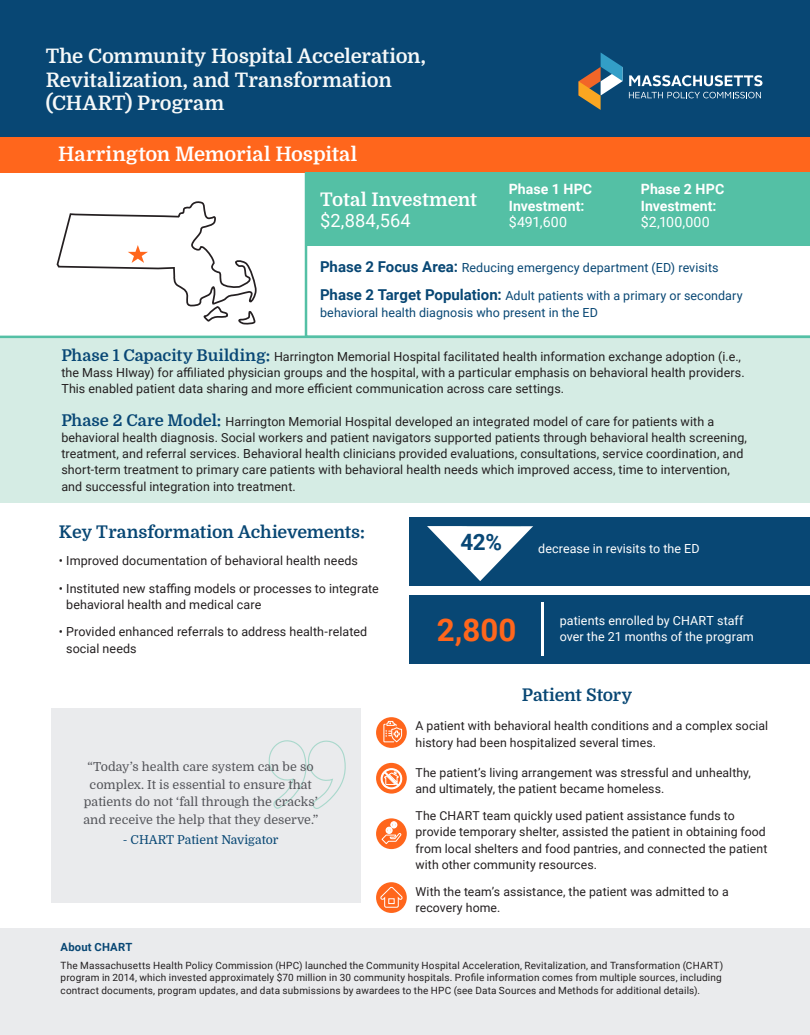
<style>
.page{position:relative;width:810px;height:1035px;background:#fff}
.page>*{position:absolute;margin:0;border:0;box-sizing:border-box;transform-origin:0 0}
.t1{font:700 31.25px "Roboto";color:#ff661c}
.t2{font:700 22.5px "Roboto";color:#084775}
.t3{font:700 20px/23.8px "Domine";letter-spacing:-.005em;color:#f6f9f9}
.t4{font:700 20px "Domine";color:#fff}
.t5{font:700 18.75px "Domine";letter-spacing:-.01em;color:#fff}
.t6{font:18.25px "Roboto";letter-spacing:.01em;color:#fff}
.t7{font:700 17.5px "Domine";letter-spacing:-.005em;color:#084774}
.t8{font:700 14.12px/16.2px "Roboto";color:#fff}
.t9{font:12.5px/16.2px "Roboto";letter-spacing:.005em;color:#231f20}
.t10{font:12.5px/16.2px "Roboto";letter-spacing:.005em;color:#084774}
.t11{font:12.5px/17.5px "Domine";color:#54555a;text-align:center}
.t12{font:12.5px "Roboto";letter-spacing:.005em;color:#fff}
.t13{font:12.25px/16.2px "Roboto";letter-spacing:.01em;color:#231f20}
.t14{font:12.25px "Domine";color:#084774}
.t15{font:700 11.25px "Roboto";letter-spacing:.02em;color:#084774}
.t16{font:10px/12.5px "Roboto";letter-spacing:.015em;color:#231f20}
.s1{font-weight:400}
.s2{font-weight:700;font-size:15px}
.s3{font-family:"Domine";font-weight:700;font-size:16.25px;color:#084775}
</style>
<div class="page">
<div style="left:410px;top:518px;width:400px;height:68px;background:#084774"></div>
<svg style="left:427px;top:526px;width:106px;height:55px"></svg>
<svg style="left:305px;top:246px;width:505px;height:90px"></svg>
<div style="left:0;top:337px;width:810px;height:166px;background:#d5ece4"></div>
<div style="left:0;top:136px;width:810px;height:36px;background:#ff661c"></div>
<div style="left:0;top:0;width:810px;height:136px;background:#084774"></div>
<svg style="left:579px;top:52px;width:44px;height:58px"></svg>
<svg style="left:629px;top:75px;width:133px;height:11px"></svg>
<svg style="left:629px;top:92px;width:132px;height:6px"></svg>
<div style="left:0;top:928px;width:810px;height:107px;background:#eaebed"></div>
<div style="left:305px;top:172px;width:505px;height:74px;background:#54c0a5"></div>
<hr style="left:0;top:336px;width:810px;height:2px;background:#54c0a5">
<div style="left:51px;top:709px;width:310px;height:194px;background:#eaebed"></div>
<svg style="left:268px;top:740px;width:78px;height:69px"></svg>
<div style="left:410px;top:595px;width:400px;height:69px;background:#084774"></div>
<svg style="left:56px;top:201px;width:201px;height:124px"></svg>
<hr style="left:541px;top:602px;width:3px;height:54px;background:#fff">
<div style="left:376px;top:717px;width:31px;height:31px;background:#ff661c;border-radius:50%"></div>
<svg style="left:383px;top:721px;width:19px;height:22px"></svg>
<svg style="left:376px;top:763px;width:31px;height:31px"></svg>
<svg style="left:379px;top:768px;width:25px;height:21px"></svg>
<div style="left:376px;top:818px;width:31px;height:31px;background:#ff661c;border-radius:50%"></div>
<svg style="left:382px;top:821px;width:19px;height:23px"></svg>
<div style="left:376px;top:882px;width:31px;height:31px;background:#ff661c;border-radius:50%"></div>
<svg style="left:380px;top:886px;width:23px;height:22px"></svg>
<p class="t3" style="left:46px;top:44px;width:382px">The Community Hospital Acceleration,<br>Revitalization, and Transformation (CHART) Program</p>
<p class="t4" style="left:58px;top:143px;width:301px">Harrington Memorial Hospital</p>
<p class="t5" style="left:320px;top:189px;width:158px">Total Investment</p>
<p class="t6" style="left:320px;top:207px;width:92px">$2,884,564</p>
<p class="t8" style="left:509px;top:181px;width:85px">Phase 1 HPC<br>Investment: <span class="s1">$491,600</span></p>
<p class="t8" style="left:641px;top:181px;width:85px">Phase 2 HPC<br>Investment: <span class="s1">$2,100,000</span></p>
<p class="t10" style="left:320px;top:259px;width:400px"><span class="s2">Phase 2 Focus Area:</span> Reducing emergency department (ED) revisits</p>
<p class="t10" style="left:320px;top:287px;width:424px"><span class="s2">Phase 2 Target Population:</span> Adult patients with a primary or secondary behavioral health diagnosis who present in the ED</p>
<p class="t9" style="left:61px;top:348px;width:685px"><span class="s3">Phase 1 Capacity Building:</span> Harrington Memorial Hospital facilitated health information exchange adoption (i.e., the Mass HIway) for affiliated physician groups and the hospital, with a particular emphasis on behavioral health providers.<br>This enabled patient data sharing and more efficient communication across care settings.</p>
<p class="t9" style="left:61px;top:413px;width:687px"><span class="s3">Phase 2 Care Model:</span> Harrington Memorial Hospital developed an integrated model of care for patients with a behavioral health diagnosis. Social workers and patient navigators supported patients through behavioral health screening, treatment, and referral services. Behavioral health clinicians provided evaluations, consultations, service coordination, and short-term treatment to primary care patients with behavioral health needs which improved access, time to intervention, and successful integration into treatment.</p>
<p class="t7" style="left:59px;top:522px;width:307px">Key Transformation Achievements:</p>
<p class="t9" style="left:59px;top:552px;width:301px">• Improved documentation of behavioral health needs</p>
<p class="t9" style="left:66px;top:579px;width:314px;text-indent:-7px">• Instituted new staffing models or processes to integrate behavioral health and medical care</p>
<p class="t9" style="left:66px;top:623px;width:303px;text-indent:-7px">• Provided enhanced referrals to address health-related social needs</p>
<p class="t11" style="left:83px;top:759px;width:236px">“Today’s health care system can be so complex. It is essential to ensure that patients do not ‘fall through the cracks’ and receive the help that they deserve.”</p>
<p class="t14" style="left:123px;top:833px;width:157px">- CHART Patient Navigator</p>
<p class="t2" style="left:460px;top:527px;width:43px">42%</p>
<p class="t12" style="left:538px;top:540px;width:163px">decrease in revisits to the ED</p>
<p class="t1" style="left:437px;top:608px;width:81px">2,800</p>
<p class="t12" style="left:560px;top:612px;width:185px">patients enrolled by CHART staff</p>
<p class="t12" style="left:560px;top:628px;width:196px">over the 21 months of the program</p>
<p class="t7" style="left:522px;top:685px;width:112px">Patient Story</p>
<p class="t13" style="left:416px;top:717px;width:354px">A patient with behavioral health conditions and a complex social history had been hospitalized several times.</p>
<p class="t13" style="left:416px;top:764px;width:337px">The patient’s living arrangement was stressful and unhealthy, and ultimately, the patient became homeless.</p>
<p class="t13" style="left:416px;top:807px;width:353px">The CHART team quickly used patient assistance funds to provide temporary shelter, assisted the patient in obtaining food from local shelters and food pantries, and connected the patient with other community resources.</p>
<p class="t13" style="left:416px;top:883px;width:315px">With the team’s assistance, the patient was admitted to a recovery home.</p>
<p class="t15" style="left:61px;top:939px;width:73px">About CHART</p>
<p class="t16" style="left:61px;top:958px;width:664px">The Massachusetts Health Policy Commission (HPC) launched the Community Hospital Acceleration, Revitalization, and Transformation (CHART) program in 2014, which invested approximately $70 million in 30 community hospitals. Profile information comes from multiple sources, including contract documents, program updates, and data submissions by awardees to the HPC (see Data Sources and Methods for additional details).</p>
</div>
